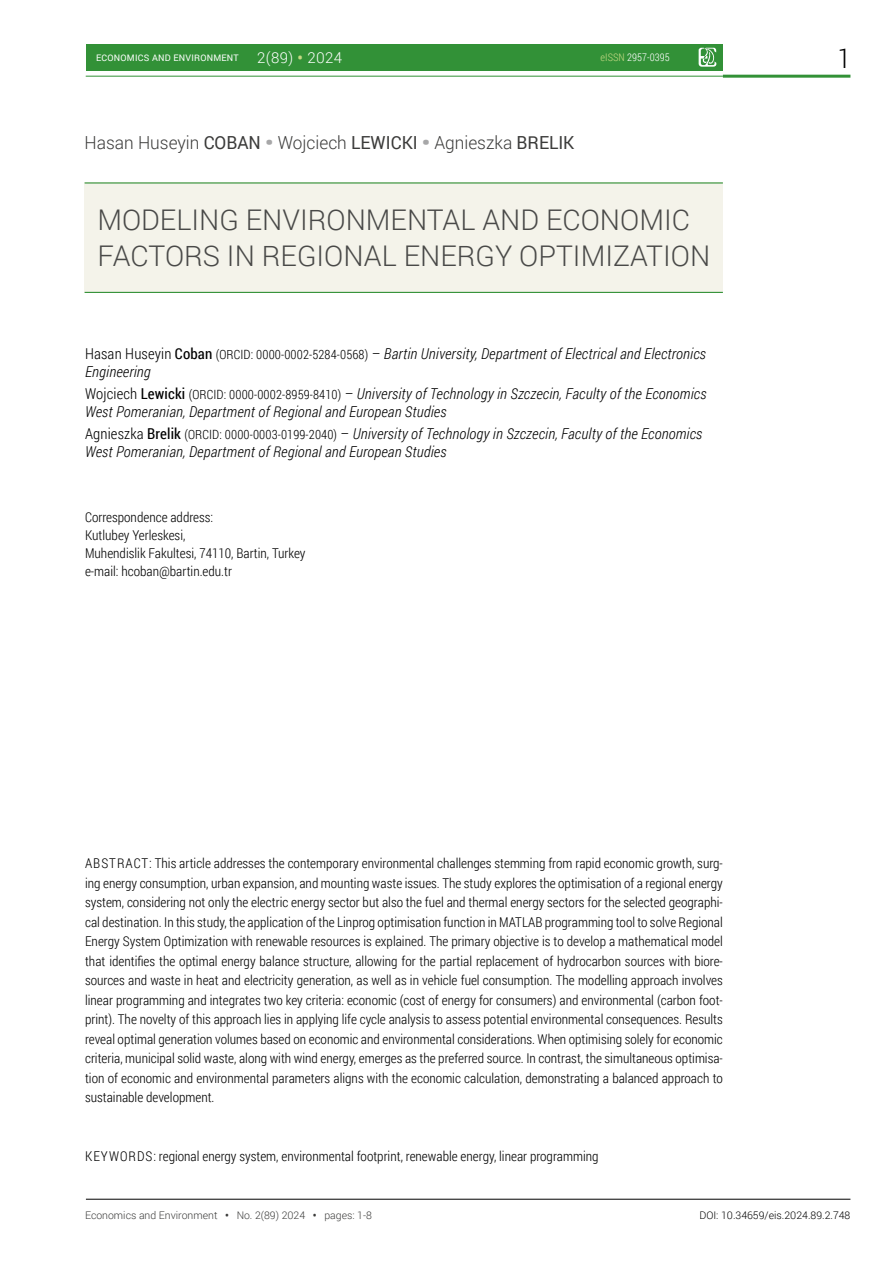
<style>
.page{position:relative;width:893px;height:1263px;background:#fff}
.page>*{position:absolute;margin:0;border:0;box-sizing:border-box;transform-origin:0 0}
.t1{font:300 28.5px/36px "Roboto";color:#494948}
.t2{font:300 27px "Roboto Condensed";color:#000}
.t3{font:300 18px "Roboto";color:#3b3b3a;scale:.96 1}
.t4{font:italic 300 15px/18px "Roboto Condensed";letter-spacing:.01em;color:#000}
.t5{font:300 13.5px/19.5px "Roboto Condensed";color:#000}
.t6{font:300 10.5px "Roboto";color:#3b3b3a}
.t7{font:300 10.5px "Roboto";color:#000}
.t8{font:300 10.5px "Roboto Condensed";letter-spacing:.005em;color:#fff}
.t9{font:9px "Roboto";letter-spacing:.025em;color:#fff}
.s1{font-weight:300;font-size:15px}
.s2{font-weight:700;font-size:15px;color:#c4d983}
.s3{color:#c4d983}
.s4{font-weight:400}
.s5{font-weight:900;color:#a7a7a8}
.s6{font-style:normal}
.s7{font-weight:400;font-style:normal}
.s8{font-style:normal;font-size:12.75px}
.s9{font-weight:700}
</style>
<div class="page">
<div style="left:86px;top:44px;width:637px;height:26px;background:#329137"></div>
<svg style="left:699px;top:48px;width:17px;height:19px"></svg>
<hr style="left:86px;top:76px;width:637px;height:1px;background:#329137">
<hr style="left:723px;top:75px;width:127px;height:3px;background:#329137">
<hr style="left:86px;top:1199px;width:764px;height:1px;background:#000">
<div style="left:85px;top:183px;width:638px;height:110px;background:#f4f3ea"></div>
<hr style="left:85px;top:182px;width:638px;height:2px;background:#329137">
<hr style="left:85px;top:292px;width:638px;height:1px;background:#329137">
<p class="t9" style="left:96px;top:51px;width:248px">ECONOMICS AND ENVIRONMENT <span class="s1">2(89)</span> <span class="s2">•</span> <span class="s1">2024</span></p>
<h2 class="t2" style="left:838px;top:40px;width:14px">1</h2>
<p class="t8" style="left:601px;top:50px;width:71px"><span class="s3">eISSN</span> 2957-0395</p>
<h3 class="t3" style="left:85px;top:130px;width:512px">Hasan Huseyin <span class="s4">COBAN</span> <span class="s5">•</span> Wojciech <span class="s4">LEWICKI</span> <span class="s5">•</span> Agnieszka <span class="s4">BRELIK</span></h3>
<h1 class="t1" style="left:97px;top:201px;width:614px">MODELING ENVIRONMENTAL AND ECONOMIC<br>FACTORS IN REGIONAL ENERGY OPTIMIZATION</h1>
<p class="t4" style="left:85px;top:344px;width:622px"><span class="s6">Hasan Huseyin</span> <span class="s7">Coban</span> <span class="s8">(ORCID: 0000-0002-5284-0568)</span> <span class="s6">–</span> Bartin University, Department of Electrical and Electronics<br>Engineering</p>
<p class="t4" style="left:85px;top:384px;width:623px"><span class="s6">Wojciech</span> <span class="s7">Lewicki</span> <span class="s8">(ORCID: 0000-0002-8959-8410)</span> <span class="s6">–</span> University of Technology in Szczecin, Faculty of the Economics<br>West Pomeranian, Department of Regional and European Studies</p>
<p class="t4" style="left:85px;top:425px;width:619px"><span class="s6">Agnieszka</span> <span class="s7">Brelik</span> <span class="s8">(ORCID: 0000-0003-0199-2040)</span> <span class="s6">–</span> University of Technology in Szczecin, Faculty of the Economics<br>West Pomeranian, Department of Regional and European Studies</p>
<p class="t5" style="left:85px;top:508px;width:222px;line-height:18px">Correspondence address:<br>Kutlubey Yerleskesi,<br>Muhendislik Fakultesi, 74110, Bartin, Turkey e-mail: hcoban@bartin.edu.tr</p>
<p class="t5" style="left:85px;top:853px;width:639px;text-align:justify">ABSTRACT: This article addresses the contemporary environmental challenges stemming from rapid economic growth, surg&shy;ing energy consumption, urban expansion, and mounting waste issues. The study explores the optimisation of a regional energy system, considering not only the electric energy sector but also the fuel and thermal energy sectors for the selected geographi&shy;cal destination. In this study, the application of the Linprog optimisation function in MATLAB programming tool to solve Regional Energy System Optimization with renewable resources is explained. The primary objective is to develop a mathematical model that identifies the optimal energy balance structure, allowing for the partial replacement of hydrocarbon sources with biore&shy;sources and waste in heat and electricity generation, as well as in vehicle fuel consumption. The modelling approach involves linear programming and integrates two key criteria: economic (cost of energy for consumers) and environmental (carbon foot&shy;print). The novelty of this approach lies in applying life cycle analysis to assess potential environmental consequences. Results reveal optimal generation volumes based on economic and environmental considerations. When optimising solely for economic criteria, municipal solid waste, along with wind energy, emerges as the preferred source. In contrast, the simultaneous optimisa&shy;tion of economic and environmental parameters aligns with the economic calculation, demonstrating a balanced approach to sustainable development.</p>
<p class="t5" style="left:85px;top:1146px;width:515px">KEYWORDS: regional energy system, environmental footprint, renewable energy, linear programming</p>
<p class="t6" style="left:85px;top:1208px;width:288px">Economics and Environment <span class="s9">•</span> No. 2(89) 2024 <span class="s9">•</span> pages: 1-8</p>
<p class="t7" style="left:699px;top:1208px;width:152px">DOI: 10.34659/eis.2024.89.2.748</p>
</div>
